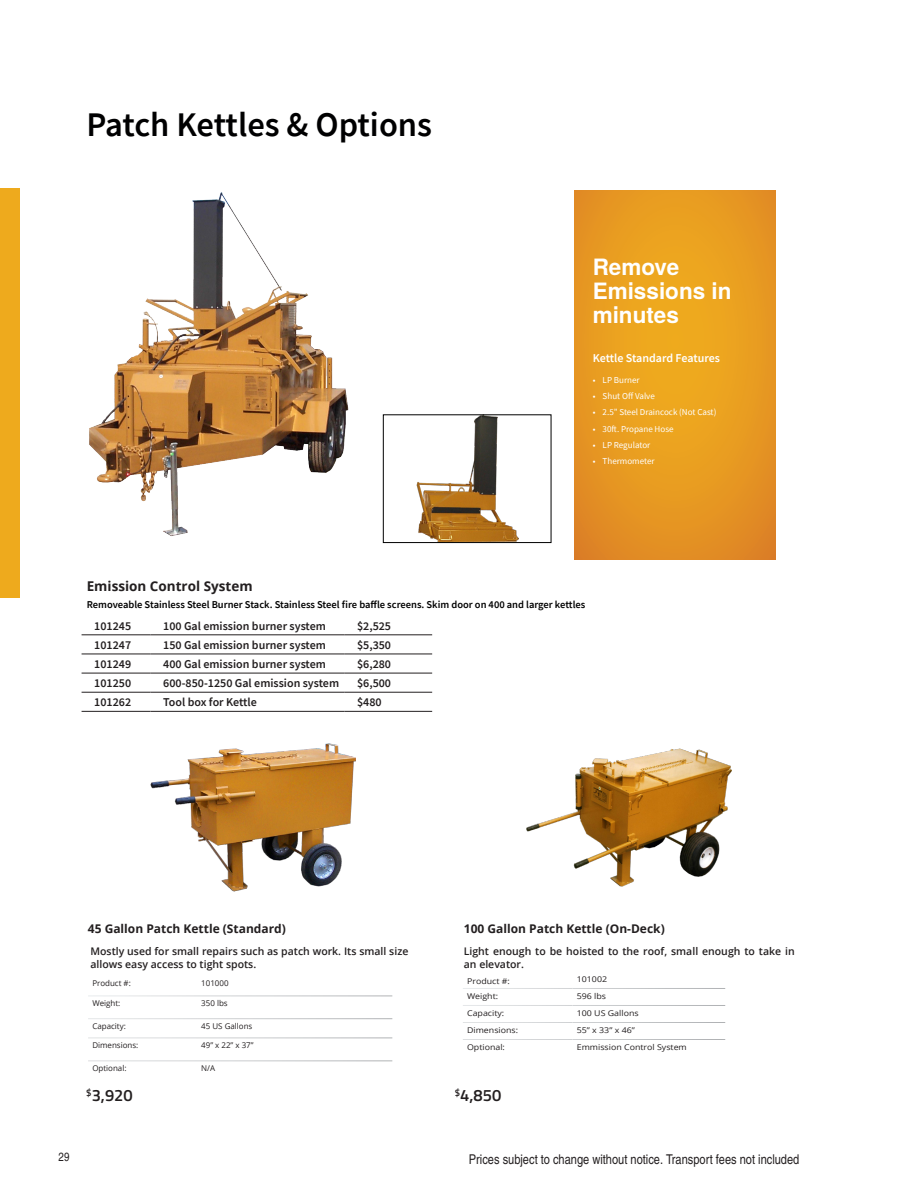
<style>
.page{position:relative;width:918px;height:1188px;background:#fff}
.page>*{position:absolute;margin:0;border:0;box-sizing:border-box;transform-origin:0 0}
.Contents{font:600 34.5px "Source Sans Pro";color:#000001}
.Descriptions_TeX_Gyr{font:700 22.5px/24px "Te X Gyre Heros";color:#fff}
.Price{font:600 16.5px "Titillium Web";color:#231f20}
.Descriptions_TeX_Gyr-2{font:13.5px "Te X Gyre Heros Condensed";color:#231f20}
.Product_name{font:700 13.5px "Open Sans";color:#231f20}
.Tables{font:600 12px "Source Sans Pro";color:#231f20}
.t1{font:700 12px "Open Sans";color:#231f20}
.Contents-2{font:600 12px "Source Sans Pro";color:#231f20}
.Contents-3{font:600 12px "Source Sans Pro";letter-spacing:-.01em;color:#fff}
.Pagina{font:12px "Te X Gyre Heros Condensed";color:#231f20}
.t2{font:600 10.5px/12.6px "Open Sans";color:#231f20}
.Contents-4{font:600 10.5px "Source Sans Pro";color:#000}
.Contents-5{font:9px "Source Sans Pro";color:#fff}
.t3{font:7.95px "Open Sans";color:#231f20;scale:1.11 1}
.t4{font:7.95px "Open Sans";color:#231f20}
</style>
<div class="page">
<div style="left:0;top:189px;width:19px;height:409px;background:#eeaa1d"></div>
<img style="left:151px;top:743px;width:205px;height:149px">
<img style="left:527px;top:749px;width:205px;height:137px">
<img style="left:416px;top:417px;width:102px;height:124px">
<div style="left:383px;top:415px;width:168px;height:128px;border:1px solid #000"></div>
<svg style="left:574px;top:190px;width:202px;height:370px;background:#e89b21"></svg>
<img style="left:89px;top:192px;width:260px;height:344px">
<hr style="left:82px;top:635px;width:68px;height:1px;background:#231f20">
<hr style="left:150px;top:635px;width:194px;height:1px;background:#231f20">
<hr style="left:344px;top:635px;width:88px;height:1px;background:#231f20">
<hr style="left:82px;top:654px;width:68px;height:1px;background:#231f20">
<hr style="left:150px;top:654px;width:194px;height:1px;background:#231f20">
<hr style="left:344px;top:654px;width:88px;height:1px;background:#231f20">
<hr style="left:82px;top:673px;width:68px;height:1px;background:#231f20">
<hr style="left:150px;top:673px;width:194px;height:1px;background:#231f20">
<hr style="left:344px;top:673px;width:88px;height:1px;background:#231f20">
<hr style="left:82px;top:692px;width:68px;height:1px;background:#231f20">
<hr style="left:150px;top:692px;width:194px;height:1px;background:#231f20">
<hr style="left:344px;top:692px;width:88px;height:1px;background:#231f20">
<hr style="left:82px;top:711px;width:68px;height:1px;background:#231f20">
<hr style="left:150px;top:711px;width:194px;height:1px;background:#231f20">
<hr style="left:344px;top:711px;width:88px;height:1px;background:#231f20">
<p class="Contents" style="left:86px;top:102px;width:347px">Patch Kettles &amp; Options</p>
<p class="Descriptions_TeX_Gyr" style="left:593px;top:253px;width:140px">Remove<br>Emissions in minutes</p>
<p class="Contents-3" style="left:593px;top:351px;width:129px">Kettle Standard Features</p>
<p class="Contents-5" style="left:593px;top:374px;width:49px">• LP Burner</p>
<p class="Contents-5" style="left:593px;top:390px;width:64px">• Shut Off Valve</p>
<p class="Contents-5" style="left:593px;top:407px;width:125px">• 2.5” Steel Draincock (Not Cast)</p>
<p class="Contents-5" style="left:593px;top:423px;width:82px">• 30ft. Propane Hose</p>
<p class="Contents-5" style="left:593px;top:439px;width:59px">• LP Regulator</p>
<p class="Contents-5" style="left:593px;top:455px;width:63px">• Thermometer</p>
<p class="Product_name" style="left:87px;top:577px;width:167px">Emission Control System</p>
<p class="Contents-4" style="left:87px;top:597px;width:500px">Removeable Stainless Steel Burner Stack. Stainless Steel fire baffle screens. Skim door on 400 and larger kettles</p>
<p class="Contents-2" style="left:94px;top:618px;width:38px">101245</p>
<p class="Tables" style="left:163px;top:618px;width:164px">100 Gal emission burner system</p>
<p class="Tables" style="left:357px;top:618px;width:36px">$2,525</p>
<p class="Contents-2" style="left:94px;top:637px;width:38px">101247</p>
<p class="Tables" style="left:163px;top:637px;width:164px">150 Gal emission burner system</p>
<p class="Tables" style="left:357px;top:637px;width:36px">$5,350</p>
<p class="Contents-2" style="left:94px;top:656px;width:38px">101249</p>
<p class="Tables" style="left:163px;top:656px;width:164px">400 Gal emission burner system</p>
<p class="Tables" style="left:357px;top:656px;width:36px">$6,280</p>
<p class="Contents-2" style="left:94px;top:675px;width:38px">101250</p>
<p class="Tables" style="left:163px;top:675px;width:177px">600-850-1250 Gal emission system</p>
<p class="Tables" style="left:357px;top:675px;width:36px">$6,500</p>
<p class="Contents-2" style="left:94px;top:694px;width:38px">101262</p>
<p class="Tables" style="left:163px;top:694px;width:95px">Tool box for Kettle</p>
<p class="Tables" style="left:357px;top:694px;width:26px">$480</p>
<p class="t1" style="left:88px;top:920px;width:199px">45 Gallon Patch Kettle (Standard)</p>
<p class="t1" style="left:464px;top:921px;width:202px">100 Gallon Patch Kettle (On-Deck)</p>
<p class="t2" style="left:90px;top:945px;width:319px">Mostly used for small repairs such as patch work. Its small size allows easy access to tight spots.</p>
<p class="t4" style="left:92px;top:977px;width:40px">Product #:</p>
<p class="t4" style="left:201px;top:977px;width:29px">101000</p>
<p class="t4" style="left:92px;top:998px;width:30px">Weight:</p>
<p class="t4" style="left:201px;top:998px;width:28px">350 lbs</p>
<p class="t4" style="left:92px;top:1021px;width:35px">Capacity:</p>
<p class="t4" style="left:201px;top:1021px;width:53px">45 US Gallons</p>
<p class="t4" style="left:92px;top:1040px;width:48px">Dimensions:</p>
<p class="t4" style="left:201px;top:1040px;width:54px">49” x 22” x 37”</p>
<p class="t4" style="left:92px;top:1063px;width:36px">Optional:</p>
<p class="t4" style="left:201px;top:1063px;width:15px">N/A</p>
<p class="t2" style="left:464px;top:945px;width:332px">Light enough to be hoisted to the roof, small enough to take in an elevator.</p>
<p class="t3" style="left:467px;top:975px;width:40px">Product #:</p>
<p class="t3" style="left:577px;top:973px;width:29px">101002</p>
<p class="t3" style="left:467px;top:990px;width:30px">Weight:</p>
<p class="t3" style="left:577px;top:990px;width:28px">596 lbs</p>
<p class="t3" style="left:467px;top:1008px;width:35px">Capacity:</p>
<p class="t3" style="left:577px;top:1008px;width:57px">100 US Gallons</p>
<p class="t3" style="left:467px;top:1025px;width:47px">Dimensions:</p>
<p class="t3" style="left:577px;top:1025px;width:54px">55” x 33” x 46”</p>
<p class="t3" style="left:467px;top:1042px;width:36px">Optional:</p>
<p class="t3" style="left:577px;top:1042px;width:101px">Emmission Control System</p>
<p class="Price" style="left:86px;top:1083px;width:48px"><sup>$</sup>3,920</p>
<p class="Price" style="left:455px;top:1083px;width:48px"><sup>$</sup>4,850</p>
<p class="Pagina" style="left:59px;top:1148px;width:12px">29</p>
<p class="Descriptions_TeX_Gyr-2" style="left:469px;top:1149px;width:332px">Prices subject to change without notice. Transport fees not included</p>
</div>
